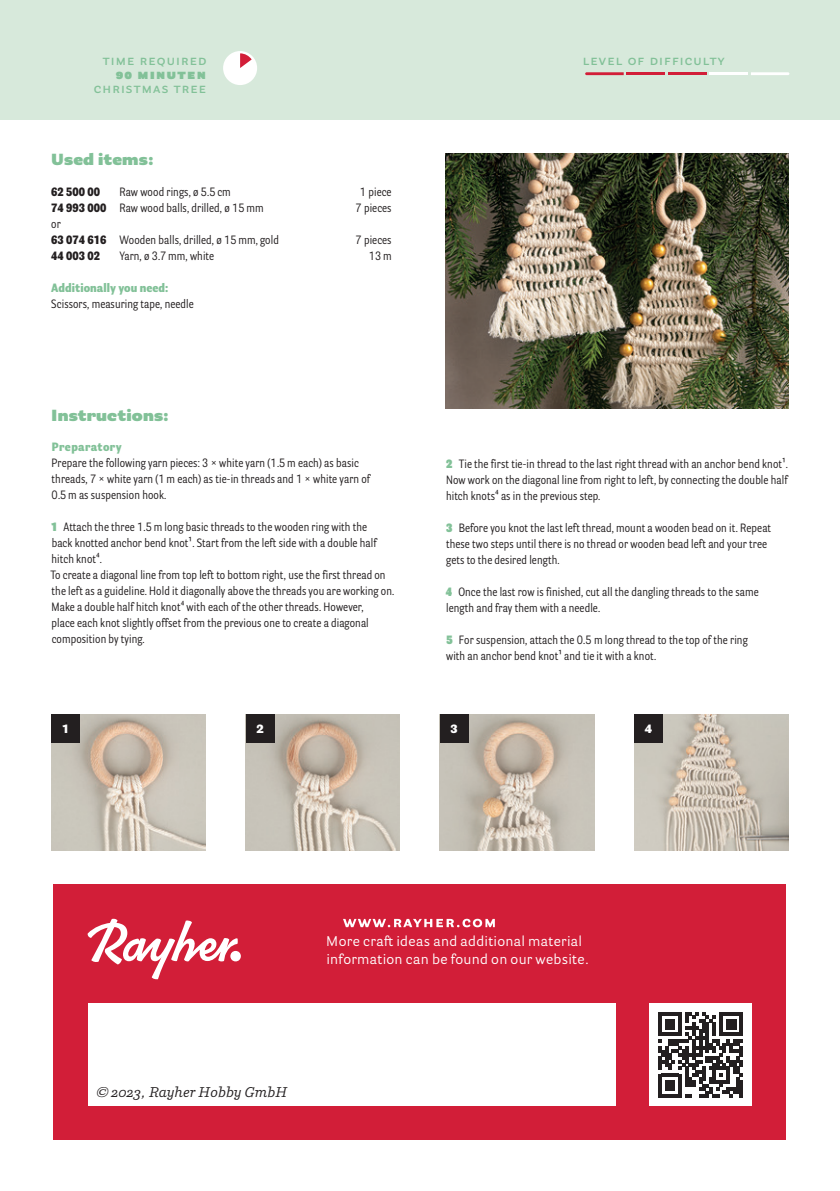
<style>
.page{position:relative;width:840px;height:1191px;background:#fff}
.page>*{position:absolute;margin:0;border:0;box-sizing:border-box;transform-origin:0 0}
.t1{font:900 16px "Parry Grotesque Pro";letter-spacing:.01em;color:#82c198}
.t2{font:14px/18px "Parry Grotesque Pro";letter-spacing:.02em;color:#fff}
.t3{font:600 14px "Parry Grotesque Pro";letter-spacing:.08em;color:#82c198}
.t4{font:italic 14px "Parry Pro";letter-spacing:.01em;color:#231f20}
.t5{font:900 14px "Parry Grotesque Pro";letter-spacing:.08em;color:#82c198}
.t6{font:12px/16px "Parry Grot Con Pro";letter-spacing:.005em;color:#231f20}
.t7{font:900 12px "Parry Grot Con Pro";letter-spacing:.005em;color:#82c198}
.t8{font:900 12px "Parry Grot Con Pro";letter-spacing:.005em;color:#231f20}
.t9{font:900 12px "Parry Grot Con Pro";letter-spacing:.03em;color:#82c198}
.t10{font:900 12px "Parry Grotesque Pro";color:#fff}
.s1{font-weight:900}
.s2{font-weight:900;color:#82c198}
</style>
<div class="page">
<div style="left:0;top:0;width:839px;height:119px;background:#d7e9db"></div>
<svg style="left:585px;top:72px;width:38px;height:3px"></svg>
<hr style="left:626px;top:72px;width:38px;height:3px;background:#d21e38">
<hr style="left:667px;top:72px;width:39px;height:3px;background:#d21e38">
<hr style="left:709px;top:72px;width:38px;height:3px;background:#fff">
<svg style="left:751px;top:72px;width:38px;height:3px"></svg>
<hr style="left:839px;top:0;width:1px;height:1191px;background:#e6e7e9">
<div style="left:54px;top:884px;width:731px;height:256px;background:#d21e38"></div>
<div style="left:88px;top:1003px;width:527px;height:103px;background:#fff"></div>
<div style="left:223px;top:51px;width:34px;height:34px;background:#fff;border-radius:50%"></div>
<svg style="left:240px;top:53px;width:11px;height:15px"></svg>
<svg style="left:343px;top:918px;width:151px;height:9px"></svg>
<svg style="left:87px;top:918px;width:151px;height:61px"></svg>
<div style="left:230px;top:951px;width:11px;height:10px;background:#fff;border-radius:50%"></div>
<div style="left:649px;top:1003px;width:102px;height:103px;background:#fff"></div>
<svg style="left:658px;top:1012px;width:84px;height:85px"></svg>
<img style="left:245px;top:714px;width:154px;height:136px">
<img style="left:439px;top:714px;width:155px;height:136px">
<img style="left:634px;top:714px;width:154px;height:136px">
<img style="left:51px;top:714px;width:154px;height:136px">
<img style="left:445px;top:153px;width:343px;height:255px">
<div style="left:51px;top:714px;width:29px;height:29px;background:#231f20"></div>
<div style="left:246px;top:714px;width:28px;height:29px;background:#231f20"></div>
<div style="left:439px;top:714px;width:29px;height:29px;background:#231f20"></div>
<div style="left:634px;top:714px;width:28px;height:29px;background:#231f20"></div>
<p class="t3" style="left:103px;top:50px;width:105px">time required</p>
<p class="t5" style="left:116px;top:63px;width:92px">90 minuten</p>
<p class="t3" style="left:94px;top:78px;width:114px">christmas tree</p>
<h1 class="t1" style="left:51px;top:148px;width:104px">Used items:</h1>
<p class="t8" style="left:51px;top:183px;width:50px">62 500 00</p>
<p class="t6" style="left:119px;top:184px;width:113px">Raw wood rings, ø 5.5 cm</p>
<p class="t6" style="left:360px;top:184px;width:33px">1 piece</p>
<p class="t6" style="left:51px;top:200px;width:214px"><span class="s1">74 993 000</span> Raw wood balls, drilled, ø 15mm</p>
<p class="t6" style="left:355px;top:200px;width:38px">7 pieces</p>
<p class="t6" style="left:51px;top:216px;width:229px">or<br><span class="s1">63 074 616</span> Wooden balls, drilled, ø 15mm, gold</p>
<p class="t6" style="left:355px;top:232px;width:38px">7 pieces</p>
<p class="t8" style="left:51px;top:247px;width:50px">44 003 02</p>
<p class="t6" style="left:119px;top:248px;width:96px">Yarn, ø 3.7mm, white</p>
<p class="t6" style="left:368px;top:248px;width:24px">13m</p>
<p class="t7" style="left:51px;top:279px;width:119px">Additionally you need:</p>
<p class="t6" style="left:51px;top:296px;width:144px">Scissors, measuring tape, needle</p>
<h1 class="t1" style="left:51px;top:403px;width:119px">Instructions:</h1>
<p class="t9" style="left:52px;top:439px;width:71px">Preparatory</p>
<p class="t6" style="left:51px;top:455px;width:320px">Prepare the following yarn pieces: 3 × white yarn (1.5m each) as basic threads, 7 × white yarn (1m each) as tie-in threads and 1 × white yarn of<br>0.5m as suspension hook.</p>
<p class="t6" style="left:50px;top:519px;width:345px"><span class="s2">1</span> Attach the three 1.5m long basic threads to the wooden ring with the<br>back knotted anchor bend knot¹. Start from the left side with a double half hitch knot⁴.<br>To create a diagonal line from top left to bottom right, use the first thread on the left as a guideline. Hold it diagonally above the threads you are working on.<br>Make a double half hitch knot⁴ with each of the other threads. However,<br>place each knot slightly offset from the previous one to create a diagonal composition by tying.</p>
<p class="t3" style="left:582px;top:50px;width:143px">level of difficulty</p>
<p class="t6" style="left:446px;top:456px;width:343px;text-align:justify"><span class="s2">2</span> Tie the first tie-in thread to the last right thread with an anchor bend knot¹.<br>Now work on the diagonal line from right to left, by connecting the double half hitch knots⁴ as in the previous step.</p>
<p class="t6" style="left:446px;top:520px;width:326px"><span class="s2">3</span> Before you knot the last left thread, mount a wooden bead on it. Repeat these two steps until there is no thread or wooden bead left and your tree gets to the desired length.</p>
<p class="t6" style="left:445px;top:584px;width:314px"><span class="s2">4</span> Once the last row is finished, cut all the dangling threads to the same length and fray them with a needle.</p>
<p class="t6" style="left:446px;top:632px;width:303px"><span class="s2">5</span> For suspension, attach the 0.5 m long thread to the top of the ring with an anchor bend knot¹ and tie it with a knot.</p>
<p class="t10" style="left:63px;top:720px;width:7px">1</p>
<p class="t10" style="left:256px;top:720px;width:9px">2</p>
<p class="t10" style="left:450px;top:720px;width:9px">3</p>
<p class="t10" style="left:644px;top:720px;width:9px">4</p>
<p class="t2" style="left:326px;top:932px;width:264px">More craft ideas and additional material information can be found on our website.</p>
<p class="t4" style="left:96px;top:1082px;width:192px">© 2023, Rayher Hobby GmbH</p>
</div>
